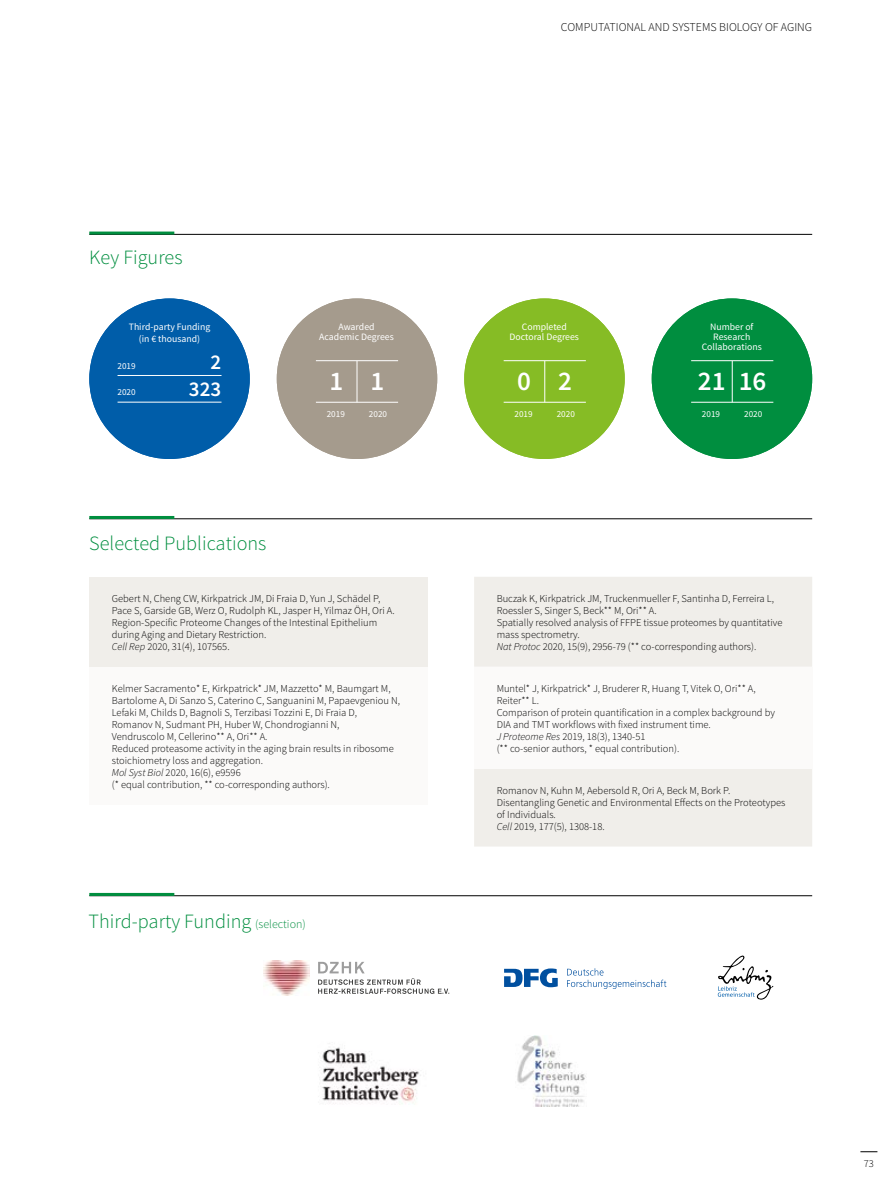
<style>
.page{position:relative;width:893px;height:1191px;background:#fff}
.page>*{position:absolute;margin:0;border:0;box-sizing:border-box;transform-origin:0 0}
.t1{font:600 27px "Source Sans Pro";color:#fff}
.t2{font:600 21px/26.5px "Source Sans Pro";color:#fff;text-align:right}
.t3{font:300 20.25px "Source Sans Pro";color:#008e3f}
.t4{font:300 12px "Source Sans Pro";color:#000}
.t5{font:300 10.5px/12px "Source Sans Pro";color:#000}
.t6{font:9.75px/12px "Source Sans Pro";color:#fff;text-align:center}
.t7{font:9.15px "Source Sans Pro";color:#fff}
.s1{font-style:italic}
.s2{font-size:12px}
</style>
<div class="page">
<svg style="left:860px;top:1151px;width:17px;height:1px"></svg>
<hr style="left:89px;top:518px;width:723px;height:1px;background:#000">
<hr style="left:89px;top:234px;width:723px;height:1px;background:#000">
<hr style="left:89px;top:516px;width:85px;height:3px;background:#008e3f">
<hr style="left:89px;top:231px;width:85px;height:3px;background:#008e3f">
<hr style="left:89px;top:895px;width:723px;height:1px;background:#000">
<hr style="left:89px;top:893px;width:85px;height:3px;background:#008e3f">
<div style="left:89px;top:577px;width:338px;height:90px;background:#f0eeea"></div>
<div style="left:89px;top:667px;width:338px;height:138px;background:#fbfaf9"></div>
<div style="left:474px;top:577px;width:338px;height:269px;background:#f0eeea"></div>
<div style="left:474px;top:666px;width:338px;height:102px;background:#fbfaf9"></div>
<div style="left:277px;top:298px;width:160px;height:161px;background:#a59b8d;border-radius:50%"></div>
<hr style="left:357px;top:361px;width:1px;height:41px;background:#fff">
<hr style="left:316px;top:402px;width:82px;height:1px;background:#fff">
<hr style="left:316px;top:360px;width:82px;height:1px;background:#fff">
<div style="left:89px;top:298px;width:161px;height:161px;background:#005da9;border-radius:50%"></div>
<hr style="left:118px;top:402px;width:103px;height:1px;background:#fff">
<hr style="left:118px;top:375px;width:103px;height:1px;background:#fff">
<div style="left:464px;top:298px;width:161px;height:161px;background:#86bc25;border-radius:50%"></div>
<hr style="left:544px;top:361px;width:1px;height:41px;background:#fff">
<hr style="left:504px;top:402px;width:82px;height:1px;background:#fff">
<hr style="left:504px;top:360px;width:82px;height:1px;background:#fff">
<div style="left:652px;top:298px;width:160px;height:161px;background:#008e3f;border-radius:50%"></div>
<hr style="left:732px;top:361px;width:1px;height:41px;background:#fff">
<hr style="left:691px;top:402px;width:82px;height:1px;background:#fff">
<hr style="left:691px;top:360px;width:82px;height:1px;background:#fff">
<img style="left:318px;top:1047px;width:103px;height:57px">
<img style="left:517px;top:1036px;width:69px;height:71px">
<svg style="left:717px;top:955px;width:56px;height:44px"></svg>
<svg style="left:504px;top:968px;width:54px;height:19px"></svg>
<svg style="left:567px;top:968px;width:99px;height:21px"></svg>
<svg style="left:318px;top:961px;width:131px;height:33px"></svg>
<img style="left:264px;top:960px;width:45px;height:35px">
<h3 class="t3" style="left:89px;top:245px;width:95px">Key Figures</h3>
<p class="t6" style="left:125px;top:321px;width:91px">Drittmitteleinnahmen (in tausend €)</p>
<h2 class="t2" style="left:200px;top:376px;width:23px">14</h2>
<p class="t6" style="left:129px;top:321px;width:83px">Third-party Funding (in € thousand)</p>
<h2 class="t2" style="left:189px;top:349px;width:34px">2<br>323</h2>
<p class="t7" style="left:118px;top:360px;width:20px">2019</p>
<p class="t7" style="left:118px;top:387px;width:20px">2020</p>
<p class="t6" style="left:306px;top:321px;width:103px">Vergebene<br>akademische Abschlüsse</p>
<h1 class="t1" style="left:370px;top:364px;width:15px">0</h1>
<p class="t6" style="left:319px;top:322px;width:76px;line-height:10.2px">Awarded<br>Academic Degrees</p>
<h1 class="t1" style="left:330px;top:364px;width:56px">1 1</h1>
<p class="t7" style="left:327px;top:409px;width:20px">2019</p>
<p class="t7" style="left:369px;top:409px;width:20px">2020</p>
<h3 class="t3" style="left:89px;top:531px;width:179px">Selected Publications</h3>
<p class="t5" style="left:112px;top:592px;width:284px">Gebert N, Cheng CW, Kirkpatrick JM, Di Fraia D, Yun J, Schädel P, Pace S, Garside GB, Werz O, Rudolph KL, Jasper H, Yilmaz ÖH, Ori A.<br>Region-Specific Proteome Changes of the Intestinal Epithelium during Aging and Dietary Restriction.<br><span class="s1">Cell Rep</span> 2020, 31(4), 107565.</p>
<p class="t5" style="left:112px;top:682px;width:290px">Kelmer Sacramento* E, Kirkpatrick* JM, Mazzetto* M, Baumgart M, Bartolome A, Di Sanzo S, Caterino C, Sanguanini M, Papaevgeniou N, Lefaki M, Childs D, Bagnoli S, Terzibasi Tozzini E, Di Fraia D, Romanov N, Sudmant PH, Huber W, Chondrogianni N,<br>Vendruscolo M, Cellerino** A, Ori** A.<br>Reduced proteasome activity in the aging brain results in ribosome stoichiometry loss and aggregation.<br><span class="s1">Mol Syst Biol</span> 2020, 16(6), e9596<br>(* equal contribution, ** co-corresponding authors).</p>
<h3 class="t3" style="left:89px;top:908px;width:219px">Third-party Funding <span class="s2">(selection)</span></h3>
<p class="t4" style="left:561px;top:20px;width:253px">COMPUTATIONAL AND SYSTEMS BIOLOGY OF AGING</p>
<p class="t6" style="left:510px;top:322px;width:71px;line-height:10.2px">Completed<br>Doctoral Degrees</p>
<h1 class="t1" style="left:517px;top:364px;width:56px">0 2</h1>
<p class="t7" style="left:514px;top:409px;width:20px">2019</p>
<p class="t7" style="left:557px;top:409px;width:20px">2020</p>
<p class="t6" style="left:512px;top:321px;width:67px">Abgesch ossene<br>Promotionen</p>
<h1 class="t1" style="left:517px;top:364px;width:56px">1 0</h1>
<p class="t6" style="left:702px;top:322px;width:62px;line-height:10.2px">Number of<br>Research<br>Collaborations</p>
<h1 class="t1" style="left:698px;top:364px;width:70px">21 16</h1>
<p class="t7" style="left:702px;top:409px;width:20px">2019</p>
<p class="t7" style="left:744px;top:409px;width:20px">2020</p>
<p class="t6" style="left:710px;top:321px;width:44px">Anzahl der</p>
<h1 class="t1" style="left:712px;top:364px;width:56px">5 22</h1>
<p class="t5" style="left:497px;top:592px;width:287px">Buczak K, Kirkpatrick JM, Truckenmueller F, Santinha D, Ferreira L, Roessler S, Singer S, Beck** M, Ori** A.<br>Spatially resolved analysis of FFPE tissue proteomes by quantitative mass spectrometry.<br><span class="s1">Nat Protoc</span> 2020, 15(9), 2956-79 (** co-corresponding authors).</p>
<p class="t5" style="left:497px;top:682px;width:280px">Muntel* J, Kirkpatrick* J, Bruderer R, Huang T, Vitek O, Ori** A, Reiter** L.<br>Comparison of protein quantification in a complex background by DIA and TMT workflows with fixed instrument time.<br><span class="s1">J Proteome Res</span> 2019, 18(3), 1340-51<br>(** co-senior authors, * equal contribution).</p>
<p class="t5" style="left:497px;top:784px;width:290px">Romanov N, Kuhn M, Aebersold R, Ori A, Beck M, Bork P.<br>Disentangling Genetic and Environmental Effects on the Proteotypes of Individuals.<br><span class="s1">Cell</span> 2019, 177(5), 1308-18.</p>
<p class="t5" style="left:864px;top:1157px;width:12px">73</p>
</div>
